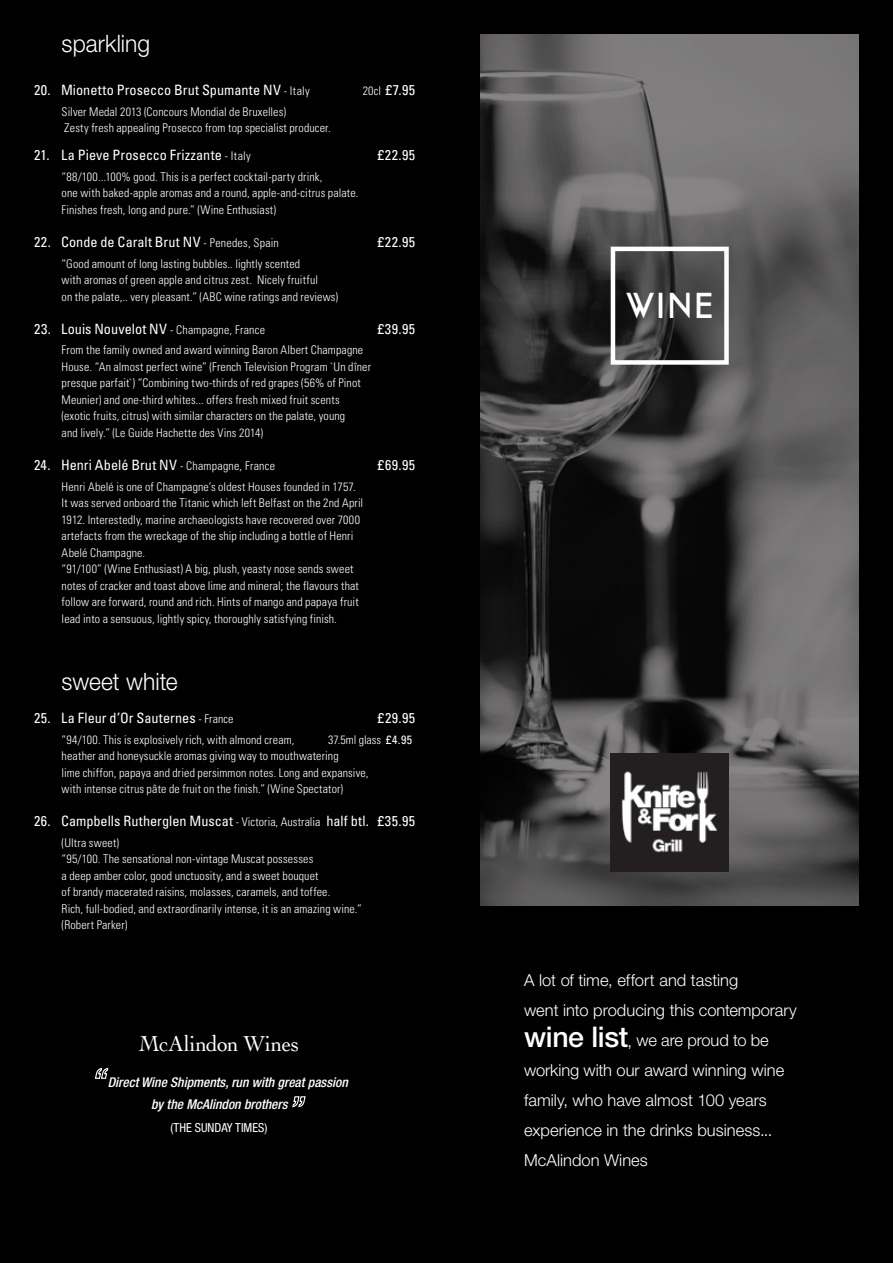
<style>
.page{position:relative;width:893px;height:1263px;background:#000}
.page>*{position:absolute;margin:0;border:0;box-sizing:border-box;transform-origin:0 0}
.t1{font:36px "Cassannet";color:#fff}
.t2{font:300 24px "Helvetica Neue";color:#fff;scale:.95 1}
.t3{font:22.65px "Cochin";letter-spacing:-.015em;color:#fff;scale:.95 1}
.t4{font:300 16.5px/30px "Helvetica Neue";color:#fff}
.t5{font:condensed 14.25px "Univers";letter-spacing:.005em;color:#fff}
.t6{font:italic 500 condensed 13.5px/22.5px "Helvetica Neue";color:#fff}
.t7{font:condensed 12.45px "Helvetica Neue";color:#fff}
.t8{font:300 condensed 12px/16.5px "Univers";letter-spacing:.01em;color:#fff}
.s1{font-weight:300;font-size:12px}
.s2{font-weight:400}
.s3{font-weight:500;font-size:28.5px}
</style>
<div class="page">
<svg style="left:94px;top:1067px;width:15px;height:12px"></svg>
<svg style="left:292px;top:1096px;width:14px;height:12px"></svg>
<svg style="left:480px;top:34px;width:379px;height:872px"></svg>
<img style="left:611px;top:753px;width:118px;height:118px">
<div style="left:611px;top:247px;width:118px;height:118px;border:4px solid #fff"></div>
<h2 class="t2" style="left:62px;top:29px;width:95px">sparkling</h2>
<p class="t5" style="left:34px;top:81px;width:277px">20. Mionetto Prosecco Brut Spumante NV <span class="s1">- Italy</span></p>
<p class="t5" style="left:363px;top:81px;width:54px"><span class="s1">20cl</span> £7.95</p>
<p class="t8" style="left:62px;top:103px;width:271px">Silver Medal 2013 (Concours Mondial de Bruxelles)<br>Zesty fresh appealing Prosecco from top specialist producer.</p>
<p class="t5" style="left:34px;top:146px;width:218px">21. La Pieve Prosecco Frizzante <span class="s1">- Italy</span></p>
<p class="t5" style="left:378px;top:146px;width:39px">£22.95</p>
<p class="t8" style="left:62px;top:168px;width:298px">“88/100...100% good. This is a perfect cocktail-party drink,<br>one with baked-apple aromas and a round, apple-and-citrus palate.<br>Finishes fresh, long and pure.” (Wine Enthusiast)</p>
<p class="t5" style="left:34px;top:233px;width:246px">22. Conde de Caralt Brut NV <span class="s1">- Penedes, Spain</span></p>
<p class="t5" style="left:378px;top:233px;width:39px">£22.95</p>
<p class="t8" style="left:62px;top:255px;width:278px">“Good amount of long lasting bubbles.. lightly scented<br>with aromas of green apple and citrus zest. Nicely fruitful<br>on the palate,.. very pleasant.” (ABC wine ratings and reviews)</p>
<p class="t5" style="left:34px;top:320px;width:233px">23. Louis Nouvelot NV <span class="s1">- Champagne, France</span></p>
<p class="t5" style="left:378px;top:320px;width:39px">£39.95</p>
<p class="t8" style="left:62px;top:342px;width:311px">From the family owned and award winning Baron Albert Champagne House. “An almost perfect wine” (French Television Program `Un dîner presque parfait`) “Combining two-thirds of red grapes (56% of Pinot Meunier) and one-third whites... offers fresh mixed fruit scents (exotic fruits, citrus) with similar characters on the palate, young<br>and lively.” (Le Guide Hachette des Vins 2014)</p>
<p class="t5" style="left:34px;top:456px;width:243px">24. Henri Abelé Brut NV <span class="s1">- Champagne, France</span></p>
<p class="t5" style="left:378px;top:456px;width:39px">£69.95</p>
<p class="t8" style="left:62px;top:478px;width:303px">Henri Abelé is one of Champagne’s oldest Houses founded in 1757.<br>It was served onboard the Titanic which left Belfast on the 2nd April 1912. Interestedly, marine archaeologists have recovered over 7000 artefacts from the wreckage of the ship including a bottle of Henri Abelé Champagne.<br>“91/100” (Wine Enthusiast) A big, plush, yeasty nose sends sweet notes of cracker and toast above lime and mineral; the flavours that follow are forward, round and rich. Hints of mango and papaya fruit lead into a sensuous, lightly spicy, thoroughly satisfying finish.</p>
<h2 class="t2" style="left:62px;top:667px;width:124px">sweet white</h2>
<p class="t5" style="left:34px;top:709px;width:201px">25. La Fleur d’Or Sauternes <span class="s1">- France</span></p>
<p class="t5" style="left:378px;top:709px;width:39px">£29.95</p>
<p class="t8" style="left:62px;top:731px;width:234px">“94/100. This is explosively rich, with almond cream,</p>
<p class="t8" style="left:62px;top:731px;width:352px;text-indent:266px">37.5ml glass <span class="s2">£4.95 </span>heather and honeysuckle aromas giving way to mouthwatering<br>lime chiffon, papaya and dried persimmon notes. Long and expansive,<br>with intense citrus pâte de fruit on the finish.” (Wine Spectator)</p>
<p class="t5" style="left:34px;top:812px;width:383px">26. Campbells Rutherglen Muscat <span class="s1">- Victoria, Australia</span> half btl. £35.95</p>
<p class="t8" style="left:62px;top:834px;width:302px">(Ultra sweet)<br>“95/100. The sensational non-vintage Muscat possesses<br>a deep amber color, good unctuosity, and a sweet bouquet<br>of brandy macerated raisins, molasses, caramels, and toffee.<br>Rich, full-bodied, and extraordinarily intense, it is an amazing wine.” (Robert Parker)</p>
<h3 class="t3" style="left:139px;top:1028px;width:170px">McAlindon Wines</h3>
<p class="t6" style="left:151px;top:1070px;width:198px;text-indent:-43px">Direct Wine Shipments, run with great passion by the McAlindon brothers</p>
<p class="t7" style="left:171px;top:1120px;width:98px">(THE SUNDAY TIMES)</p>
<h1 class="t1" style="left:626px;top:284px;width:89px">WINE</h1>
<h3 class="t4" style="left:524px;top:964px;width:274px">A lot of time, effort and tasting<br>went into producing this contemporary <span class="s3">wine list</span>, we are proud to be working with our award winning wine family, who have almost 100 years experience in the drinks business...<br>McAlindon Wines</h3>
</div>
